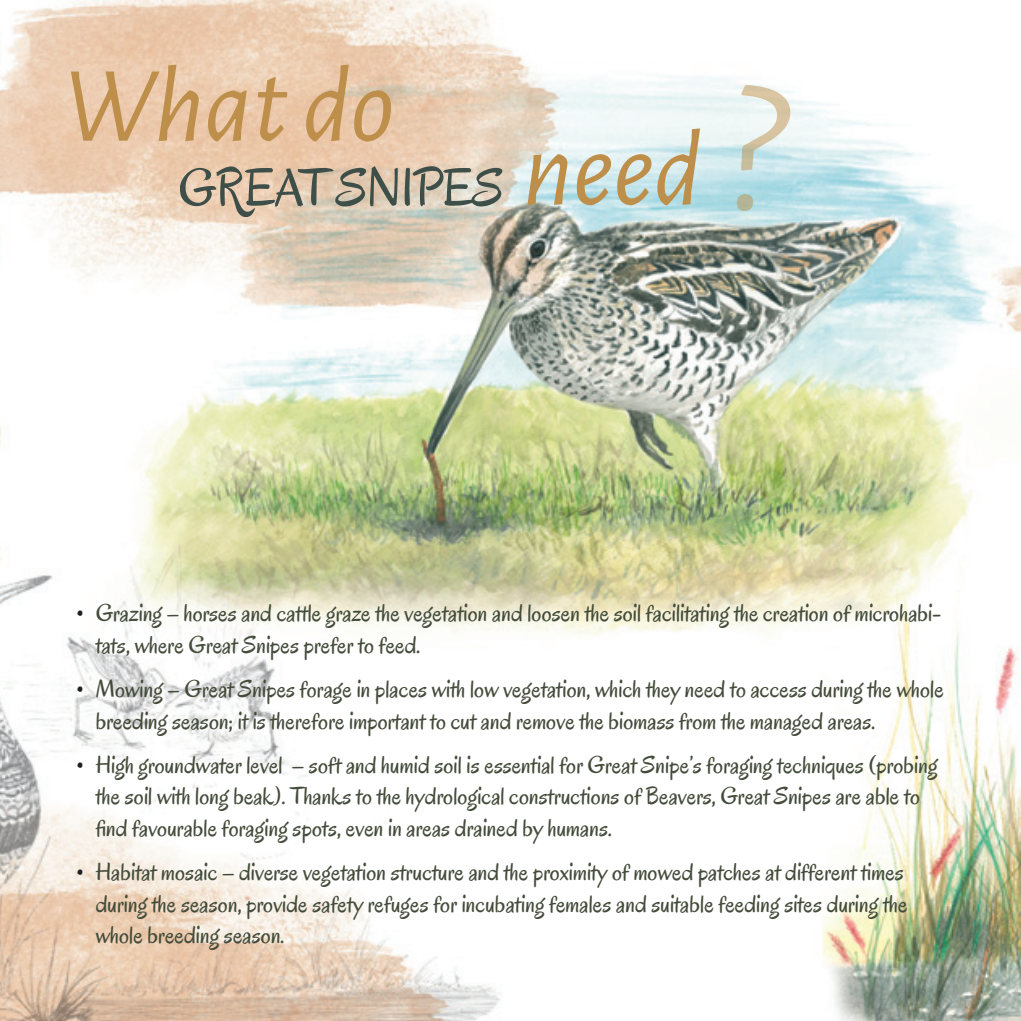
<style>
.page{position:relative;width:1021px;height:1021px;background:#fff}
.page>*{position:absolute;margin:0;border:0;box-sizing:border-box;transform-origin:0 0}
.t1{font:italic 108px "Alegreya Sans";color:#be8f4a}
.t2{font:54px "Oregano";letter-spacing:-.02em;color:#3e4e48}
.t3{font:24.75px/31.5px "Oregano";color:#434b3a}
.s1{color:#231f20}
</style>
<div class="page">
<img style="left:0;top:0;width:1020px;height:1020px">
<svg style="left:736px;top:85px;width:54px;height:126px"></svg>
<p class="t1" style="left:63px;top:33px;width:333px">What do</p>
<p class="t2" style="left:178px;top:154px;width:327px">GREAT SNIPES</p>
<p class="t1" style="left:522px;top:97px;width:180px">need</p>
<p class="t3" style="left:96px;top:597px;width:847px;text-indent:-19px"><span class="s1">•</span> Grazing – horses and cattle graze the vegetation and loosen the soil facilitating the creation of microhabi&shy;tats, where Great Snipes prefer to feed.</p>
<p class="t3" style="left:96px;top:673px;width:849px;text-indent:-19px"><span class="s1">•</span> Mowing – Great Snipes forage in places with low vegetation, which they need to access during the whole breeding season; it is therefore important to cut and remove the biomass from the managed areas.</p>
<p class="t3" style="left:96px;top:749px;width:843px;text-indent:-19px"><span class="s1">•</span> High groundwater level – soft and humid soil is essential for Great Snipe’s foraging techniques (probing the soil with long beak). Thanks to the hydrological constructions of Beavers, Great Snipes are able to find favourable foraging spots, even in areas drained by humans.</p>
<p class="t3" style="left:96px;top:856px;width:813px;text-indent:-19px"><span class="s1">•</span> Habitat mosaic – diverse vegetation structure and the proximity of mowed patches at different times during the season, provide safety refuges for incubating females and suitable feeding sites during the whole breeding season.</p>
</div>
